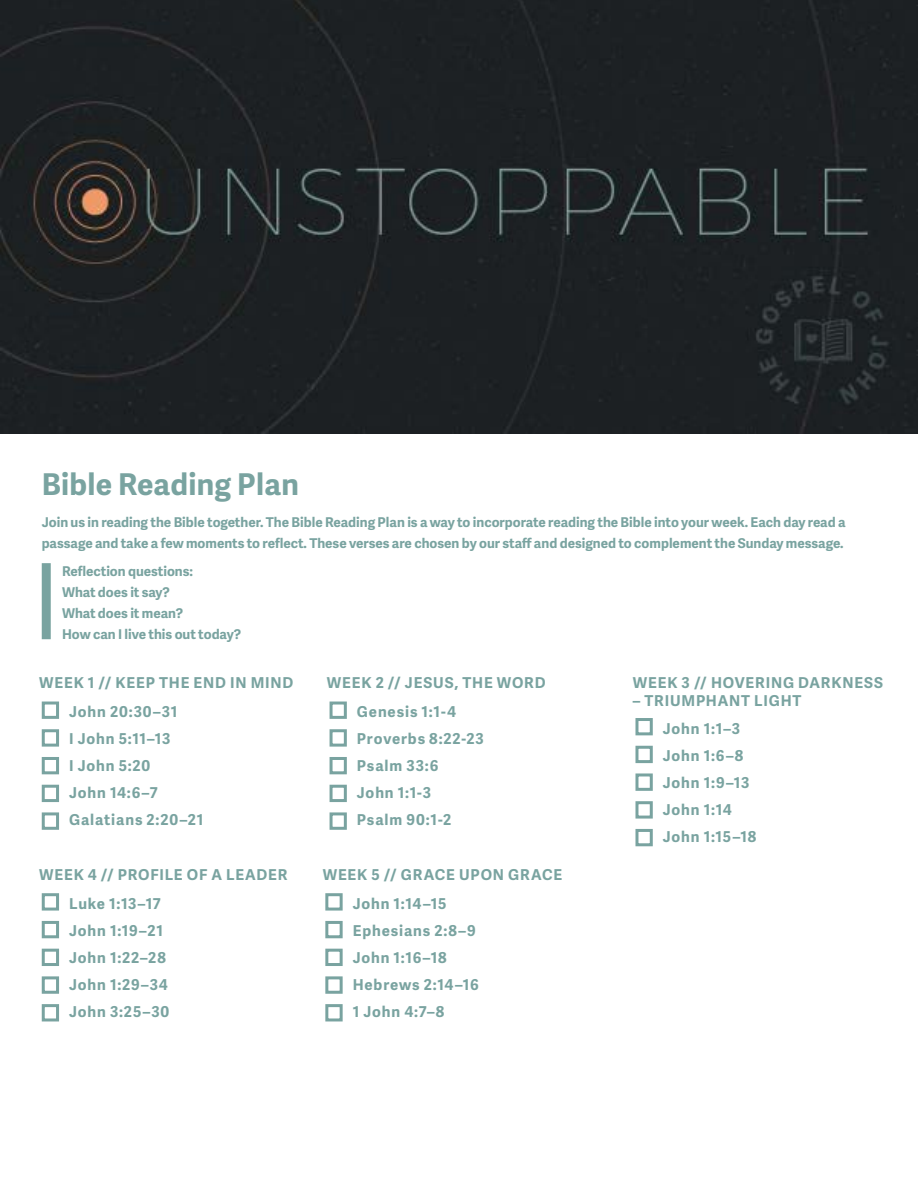
<style>
.page{position:relative;width:918px;height:1188px;background:#fff}
.page>*{position:absolute;margin:0;border:0;box-sizing:border-box;transform-origin:0 0}
.t1{font:700 30px "Adelle Sans";letter-spacing:.01em;color:#79a3a0}
.t2{font:700 15px/27px "Adelle Sans";letter-spacing:.055em;color:#79a3a0}
.t3{font:700 13.5px/21px "Adelle Sans";color:#79a3a0}
</style>
<div class="page">
<img style="left:0;top:0;width:918px;height:433px">
<div style="left:42px;top:785px;width:17px;height:17px;border:3px solid #79a3a0"></div>
<div style="left:635px;top:801px;width:18px;height:18px;border:3px solid #79a3a0"></div>
<div style="left:330px;top:785px;width:17px;height:17px;border:3px solid #79a3a0"></div>
<div style="left:42px;top:976px;width:17px;height:18px;border:3px solid #79a3a0"></div>
<div style="left:325px;top:976px;width:18px;height:18px;border:3px solid #79a3a0"></div>
<div style="left:42px;top:757px;width:17px;height:17px;border:3px solid #79a3a0"></div>
<div style="left:635px;top:773px;width:18px;height:18px;border:3px solid #79a3a0"></div>
<div style="left:330px;top:757px;width:17px;height:17px;border:3px solid #79a3a0"></div>
<div style="left:42px;top:949px;width:17px;height:17px;border:3px solid #79a3a0"></div>
<div style="left:325px;top:949px;width:18px;height:17px;border:3px solid #79a3a0"></div>
<div style="left:42px;top:729px;width:17px;height:18px;border:3px solid #79a3a0"></div>
<div style="left:635px;top:746px;width:18px;height:17px;border:3px solid #79a3a0"></div>
<div style="left:330px;top:729px;width:17px;height:18px;border:3px solid #79a3a0"></div>
<div style="left:42px;top:921px;width:17px;height:17px;border:3px solid #79a3a0"></div>
<div style="left:325px;top:921px;width:18px;height:17px;border:3px solid #79a3a0"></div>
<div style="left:42px;top:702px;width:17px;height:17px;border:3px solid #79a3a0"></div>
<div style="left:635px;top:718px;width:18px;height:17px;border:3px solid #79a3a0"></div>
<div style="left:330px;top:702px;width:17px;height:17px;border:3px solid #79a3a0"></div>
<div style="left:42px;top:893px;width:17px;height:18px;border:3px solid #79a3a0"></div>
<div style="left:325px;top:893px;width:18px;height:18px;border:3px solid #79a3a0"></div>
<div style="left:42px;top:812px;width:17px;height:18px;border:3px solid #79a3a0"></div>
<div style="left:635px;top:829px;width:18px;height:17px;border:3px solid #79a3a0"></div>
<div style="left:330px;top:812px;width:17px;height:18px;border:3px solid #79a3a0"></div>
<div style="left:42px;top:1004px;width:17px;height:17px;border:3px solid #79a3a0"></div>
<div style="left:325px;top:1004px;width:18px;height:17px;border:3px solid #79a3a0"></div>
<div style="left:42px;top:563px;width:9px;height:76px;background:#79a3a0"></div>
<h1 class="t1" style="left:42px;top:463px;width:259px">Bible Reading Plan</h1>
<p class="t3" style="left:42px;top:511px;width:805px">Join us in reading the Bible together. The Bible Reading Plan is a way to incorporate reading the Bible into your week. Each day read a passage and take a few moments to reflect. These verses are chosen by our staff and designed to complement the Sunday message.</p>
<p class="t3" style="left:62px;top:560px;width:181px">Reflection questions:<br>What does it say?<br>What does it mean?<br>How can I live this out today?</p>
<p class="t2" style="left:39px;top:669px;width:256px">WEEK 1 // KEEP THE END IN MIND</p>
<p class="t2" style="left:633px;top:669px;width:252px">WEEK 3 // HOVERING DARKNESS</p>
<p class="t2" style="left:633px;top:687px;width:170px">– TRIUMPHANT LIGHT</p>
<p class="t2" style="left:327px;top:669px;width:220px">WEEK 2 // JESUS, THE WORD</p>
<p class="t2" style="left:357px;top:698px;width:129px">Genesis 1:1-4<br>Proverbs 8:22-23<br>Psalm 33:6<br>John 1:1-3<br>Psalm 90:1-2</p>
<p class="t2" style="left:69px;top:698px;width:136px">John 20:30–31<br>I John 5:11–13<br>I John 5:20<br>John 14:6–7<br>Galatians 2:20–21</p>
<p class="t2" style="left:663px;top:714px;width:95px">John 1:1–3<br>John 1:6–8<br>John 1:9–13<br>John 1:14<br>John 1:15–18</p>
<p class="t2" style="left:39px;top:861px;width:250px">WEEK 4 // PROFILE OF A LEADER</p>
<p class="t2" style="left:323px;top:861px;width:241px">WEEK 5 // GRACE UPON GRACE</p>
<p class="t2" style="left:69px;top:890px;width:102px">Luke 1:13–17<br>John 1:19–21<br>John 1:22–28<br>John 1:29–34<br>John 3:25–30</p>
<p class="t2" style="left:353px;top:890px;width:128px">John 1:14–15<br>Ephesians 2:8–9<br>John 1:16–18<br>Hebrews 2:14–16<br>1 John 4:7–8</p>
</div>
